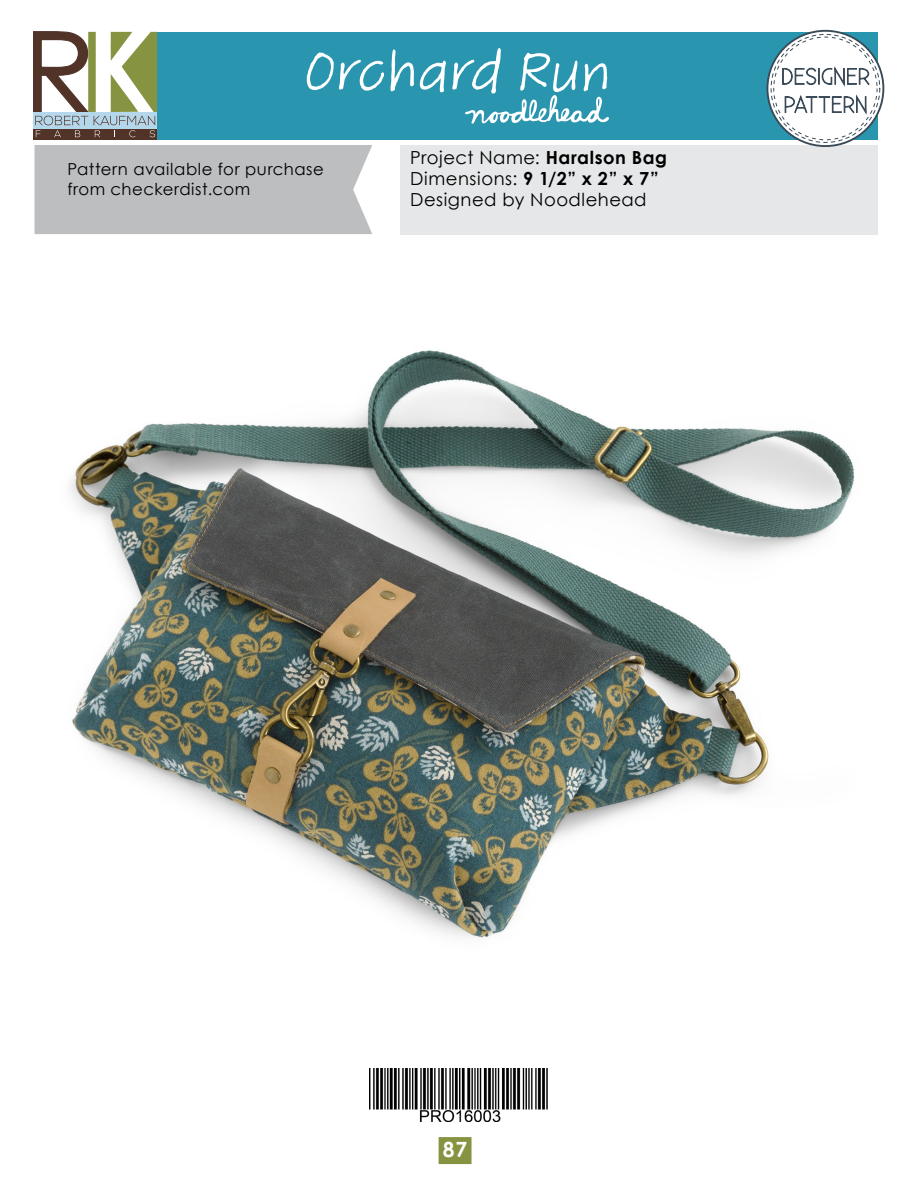
<style>
.page{position:relative;width:918px;height:1188px;background:#fff}
.page>*{position:absolute;margin:0;border:0;box-sizing:border-box;transform-origin:0 0}
.t1{font:700 21px "Century Gothic";color:#fff}
.t2{font:18px/21px "Century Gothic";letter-spacing:.03em;color:#000}
.t3{font:16.5px/19.8px "Century Gothic";letter-spacing:.03em;color:#000}
.s1{font-weight:700}
</style>
<div class="page">
<div style="left:439px;top:1137px;width:33px;height:27px;background:#869441"></div>
<img style="left:369px;top:1068px;width:179px;height:54px">
<img style="left:69px;top:350px;width:786px;height:588px">
<div style="left:35px;top:145px;width:337px;height:89px;background:#bcbec0"></div>
<div style="left:400px;top:145px;width:478px;height:89px;background:#e6e7e8"></div>
<div style="left:153px;top:32px;width:725px;height:107px;background:#2a95af"></div>
<svg style="left:34px;top:32px;width:123px;height:107px"></svg>
<svg style="left:767px;top:31px;width:116px;height:115px"></svg>
<div style="left:767px;top:30px;width:117px;height:117px;border:2px solid #3a4a57;border-radius:50%"></div>
<svg style="left:771px;top:34px;width:109px;height:108px"></svg>
<div style="left:774px;top:37px;width:103px;height:103px;background:#fff;border-radius:50%"></div>
<svg style="left:782px;top:66px;width:88px;height:51px"></svg>
<svg style="left:307px;top:53px;width:77px;height:38px"></svg>
<svg style="left:391px;top:50px;width:23px;height:41px"></svg>
<svg style="left:420px;top:61px;width:26px;height:31px"></svg>
<svg style="left:452px;top:48px;width:157px;height:76px"></svg>
<p class="t3" style="left:67px;top:159px;width:258px">Pattern available for purchase from checkerdist.com</p>
<p class="t2" style="left:410px;top:147px;width:258px">Project Name: <span class="s1">Haralson Bag<br></span>Dimensions: <span class="s1">9 1/2” x 2” x 7”<br></span>Designed by Noodlehead</p>
<p class="t1" style="left:443px;top:1134px;width:26px">87</p>
</div>
